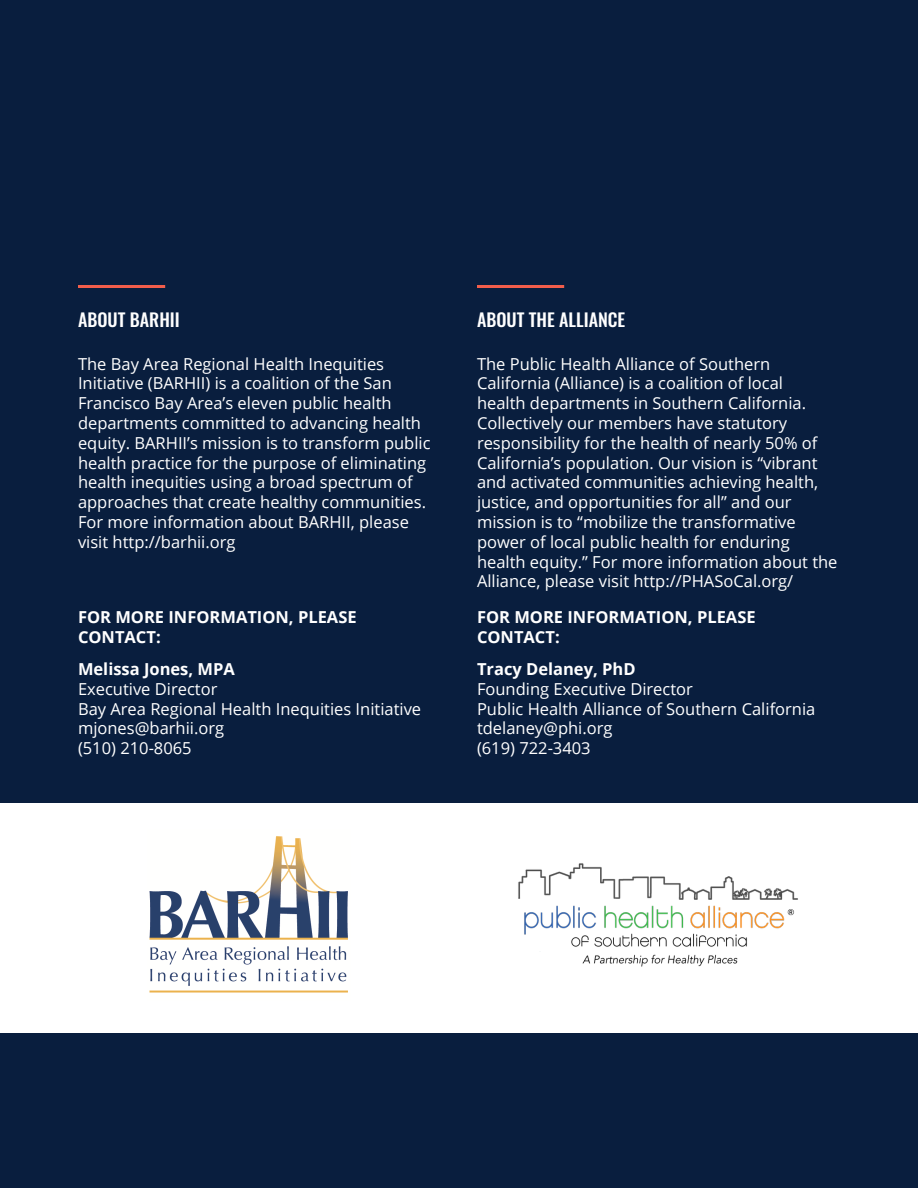
<style>
.page{position:relative;width:918px;height:1188px;background:#091e3e}
.page>*{position:absolute;margin:0;border:0;box-sizing:border-box;transform-origin:0 0}
.t1{font:500 18px "Oswald";color:#fff}
.t2{font:16.5px/19.8px "Open Sans";color:#fff}
.t3{font:700 16.5px/19.8px "Open Sans";color:#fff}
</style>
<div class="page">
<div style="left:0;top:803px;width:918px;height:230px;background:#fff"></div>
<hr style="left:78px;top:285px;width:87px;height:3px;background:#f15d4b">
<img style="left:149px;top:836px;width:199px;height:157px">
<hr style="left:477px;top:285px;width:87px;height:3px;background:#f15d4b">
<img style="left:518px;top:863px;width:280px;height:104px">
<p class="t1" style="left:78px;top:310px;width:103px">ABOUT BARHII</p>
<p class="t2" style="left:78px;top:353px;width:354px">The Bay Area Regional Health Inequities Initiative (BARHII) is a coalition of the San Francisco Bay Area’s eleven public health departments committed to advancing health equity. BARHII’s mission is to transform public health practice for the purpose of eliminating health inequities using a broad spectrum of approaches that create healthy communities.<br>For more information about BARHII, please visit http://barhii.org</p>
<p class="t3" style="left:78px;top:607px;width:280px">FOR MORE INFORMATION, PLEASE<br>CONTACT:</p>
<p class="t3" style="left:78px;top:659px;width:158px">Melissa Jones, MPA</p>
<p class="t2" style="left:78px;top:678px;width:141px">Executive Director</p>
<p class="t2" style="left:78px;top:698px;width:345px">Bay Area Regional Health Inequities Initiative</p>
<p class="t2" style="left:78px;top:718px;width:148px">mjones@barhii.org</p>
<p class="t2" style="left:78px;top:738px;width:115px">(510) 210-8065</p>
<p class="t1" style="left:477px;top:310px;width:150px">ABOUT THE ALLIANCE</p>
<p class="t2" style="left:477px;top:353px;width:362px">The Public Health Alliance of Southern California (Alliance) is a coalition of local<br>health departments in Southern California.<br>Collectively our members have statutory responsibility for the health of nearly 50% of California’s population. Our vision is “vibrant and activated communities achieving health, justice, and opportunities for all” and our mission is to “mobilize the transformative power of local public health for enduring health equity.” For more information about the Alliance, please visit http://PHASoCal.org/</p>
<p class="t3" style="left:477px;top:607px;width:280px">FOR MORE INFORMATION, PLEASE<br>CONTACT:</p>
<p class="t3" style="left:477px;top:659px;width:160px">Tracy Delaney, PhD</p>
<p class="t2" style="left:477px;top:678px;width:217px">Founding Executive Director</p>
<p class="t2" style="left:477px;top:698px;width:340px">Public Health Alliance of Southern California</p>
<p class="t2" style="left:477px;top:718px;width:137px">tdelaney@phi.org</p>
<p class="t2" style="left:477px;top:738px;width:115px">(619) 722-3403</p>
</div>
